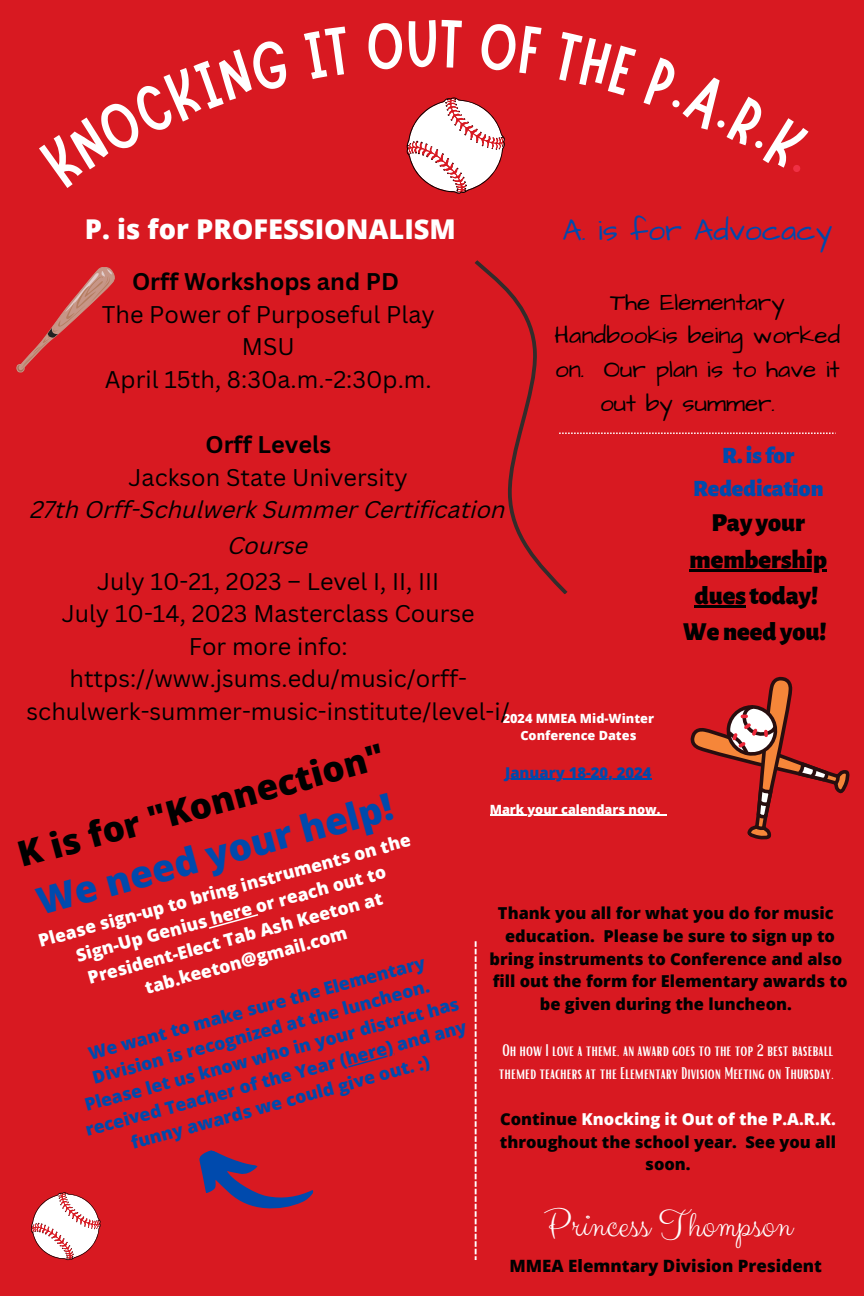
<style>
.page{position:relative;width:864px;height:1296px;background:#d81921}
.page>*{position:absolute;margin:0;border:0;box-sizing:border-box;transform-origin:0 0}
.t1{font:39.15px "Clicker Script";color:#fff}
.t2{font:800 37.05px "Open Sans";color:#004aad}
.t3{font:800 35.05px "Open Sans";color:#000}
.t4{font:30.3px "Architects Daughter";color:#004aad}
.t5{font:800 27.3px "Open Sans";color:#fff}
.t6{font:900 26.1px/36.3px "Alegreya Sans";color:#000;text-align:center}
.t7{font:24.3px "Architects Daughter";color:#000}
.t8{font:900 23.6px/32.9px "Alegreya Sans";color:#004aad;text-align:center}
.t9{font:23.5px/32.6px "Canva Sans";color:#000;text-align:center}
.t10{font:italic 23.5px/35.6px "Canva Sans";color:#000;text-align:center}
.t11{font:700 23.5px "Canva Sans";color:#000}
.t12{font:800 17.55px/24.4px "Open Sans";color:#004aad;text-align:center}
.t13{font:800 17.55px/24.4px "Open Sans";color:#fff;text-align:center}
.t14{font:800 16.95px "Open Sans";color:#010101}
.t15{font:800 16.45px/22.9px "Open Sans";color:#010101;text-align:center}
.t16{font:16.45px/22.9px "Bright";color:#fff}
.t17{font:800 14.9px "Open Sans";color:#004aad}
.t18{font:800 12.7px/17.6px "Open Sans";color:#fff;text-align:center}
.s1{color:#fff}
</style>
<div class="page">
<svg style="left:406px;top:97px;width:99px;height:97px"></svg>
<svg style="left:199px;top:1150px;width:115px;height:59px"></svg>
<svg style="left:31px;top:1192px;width:70px;height:68px"></svg>
<svg style="left:17px;top:267px;width:98px;height:105px"></svg>
<svg style="left:475px;top:941px;width:2px;height:319px"></svg>
<svg style="left:690px;top:676px;width:160px;height:164px"></svg>
<hr style="left:505px;top:779px;width:147px;height:1px;background:#004aad">
<hr style="left:490px;top:815px;width:171px;height:1px;background:#fff">
<svg style="left:209px;top:914px;width:49px;height:15px"></svg>
<svg style="left:348px;top:1054px;width:47px;height:14px"></svg>
<svg style="left:474px;top:260px;width:135px;height:334px"></svg>
<hr style="left:689px;top:569px;width:138px;height:3px;background:#000">
<hr style="left:695px;top:606px;width:51px;height:2px;background:#000">
<svg style="left:559px;top:433px;width:277px;height:1px"></svg>
<h3 class="t5" style="left:85px;top:210px;width:373px">P. is for PROFESSIONALISM</h3>
<h3 class="t4" style="left:562px;top:210px;width:271px">A. is for Advocacy</h3>
<h3 class="t11" style="left:132px;top:265px;width:268px">Orff Workshops and PD</h3>
<h3 class="t9" style="left:102px;top:297px;width:334px">The Power of Purposeful Play<br>MSU<br>April 15th, 8:30a.m.-2:30p.m.</h3>
<h3 class="t7" style="left:610px;top:286px;width:176px">The Elementary</h3>
<h3 class="t7" style="left:555px;top:319px;width:287px">Handbookis being worked</h3>
<h3 class="t7" style="left:555px;top:353px;width:286px">on. Our plan is to have it</h3>
<h3 class="t7" style="left:600px;top:387px;width:176px">out by summer.</h3>
<h3 class="t8" style="left:693px;top:439px;width:132px">R.is for<br>Rededication</h3>
<h3 class="t6" style="left:683px;top:505px;width:146px">Pay your membership dues today!<br>Weneed you!</h3>
<h3 class="t11" style="left:205px;top:428px;width:127px">Orff Levels</h3>
<h3 class="t9" style="left:129px;top:460px;width:281px">Jackson State University</h3>
<h3 class="t10" style="left:31px;top:494px;width:477px">27th Orff-Schulwerk Summer Certification<br>Course</h3>
<h3 class="t9" style="left:27px;top:564px;width:485px">July 10-21, 2023 – Level I, II, III<br>July 10-14, 2023 Masterclass Course<br>For more info: https://www.jsums.edu/music/orff&shy;schulwerk-summer-music-institute/level-i/</h3>
<p class="t18" style="left:503px;top:709px;width:153px">2024 MMEA Mid-Winter<br>Conference Dates</p>
<p class="t17" style="left:505px;top:762px;width:148px">January 18-20, 2024</p>
<p class="t18" style="left:490px;top:800px;width:172px">Mark your calendars now.</p>
<h3 class="t3" style="left:12px;top:830px;width:380px;rotate:-15deg">K is for "Konnection"</h3>
<h2 class="t2" style="left:31px;top:876px;width:369px;rotate:-15deg">We need your help!</h2>
<p class="t13" style="left:35px;top:928px;width:386px;rotate:-15deg">Please sign-up to bring instruments on the Sign-Up Genius here or reach out to President-Elect Tab Ash Keeton at tab.keeton@gmail.com</p>
<p class="t15" style="left:490px;top:901px;width:359px">Thank you all for what you do for music education. Please be sure to sign up to bring instruments to Conference and also fill out the form for Elementary awards to be given during the luncheon.</p>
<p class="t16" style="left:499px;top:1038px;width:336px">Oh how I love a theme, an award goes to the top 2 best baseball themed teachers at the Elementary Division Meeting on Thursday.</p>
<p class="t15" style="left:500px;top:1107px;width:338px">Continue <span class="s1">Knocking it Out of the P.A.R.K. </span>throughout the school year. See you all soon.</p>
<h1 class="t1" style="left:544px;top:1201px;width:249px">Princess Thompson</h1>
<p class="t14" style="left:510px;top:1254px;width:314px">MMEA Elemntary Division President</p>
<p class="t12" style="left:63px;top:1046px;width:396px;rotate:-15deg">We want to make sure the Elementary Division is recognized at the luncheon.<br>Please let us know who in your district has received Teacher of the Year (here) and any funny awards we could give out. :)</p>
</div>
